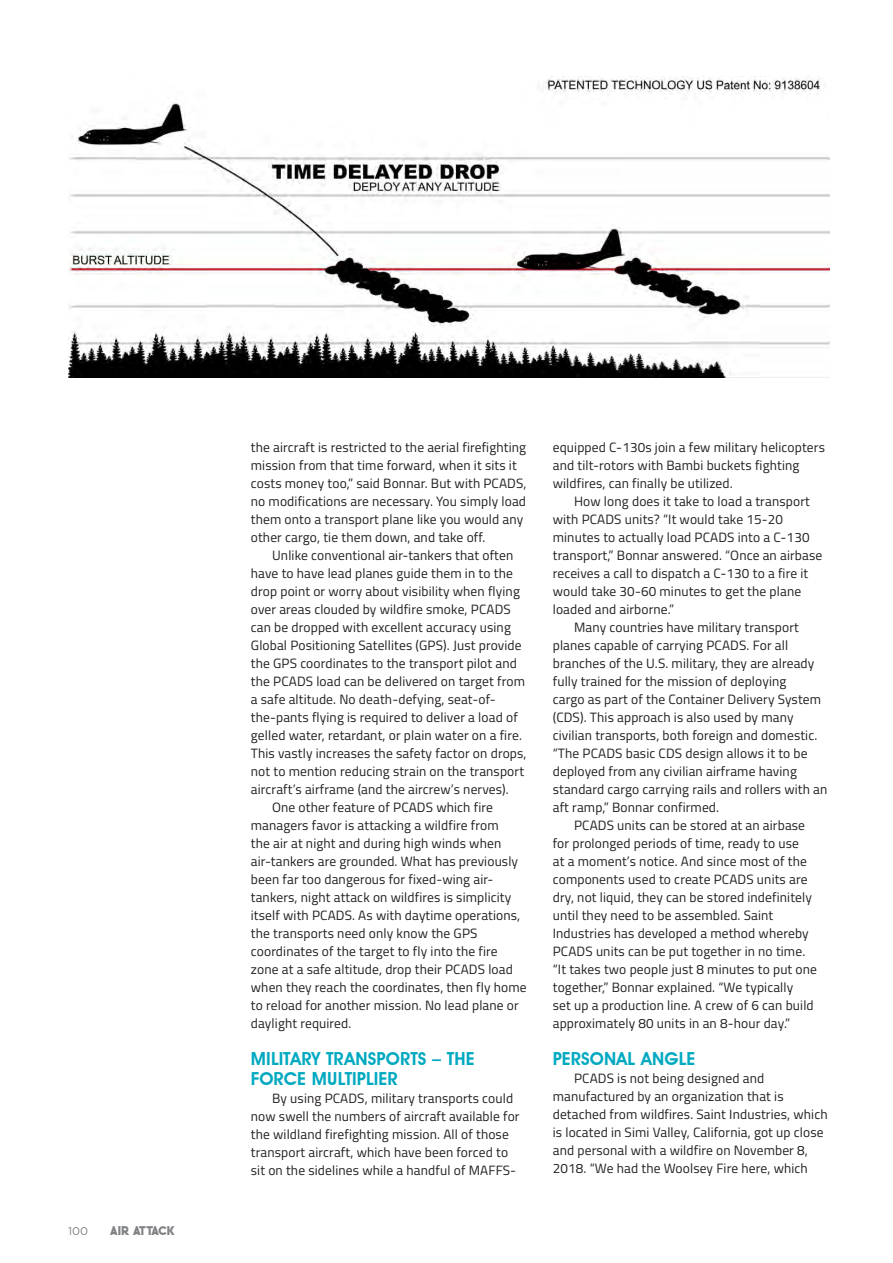
<style>
.page{position:relative;width:893px;height:1263px;background:#fff}
.page>*{position:absolute;margin:0;border:0;box-sizing:border-box;transform-origin:0 0}
.t1{font:600 18px/19.5px "Advantage";letter-spacing:.005em;color:#00a9c0}
.t2{font:13.5px/18px "Titillium";letter-spacing:.01em;color:#231f20}
.t3{font:11.25px "Columbus";letter-spacing:.05em;color:#808285}
.t4{font:11.25px "Gotham";color:#808285}
</style>
<div class="page">
<img style="left:68px;top:77px;width:761px;height:301px">
<p class="t4" style="left:68px;top:1224px;width:22px">100</p>
<p class="t3" style="left:110px;top:1225px;width:66px">AIR ATTACK</p>
<p class="t2" style="left:251px;top:437px;width:277px">the aircraft is restricted to the aerial firefighting mission from that time forward, when it sits it costs money too,” said Bonnar. But with PCADS, no modifications are necessary. You simply load them onto a transport plane like you would any other cargo, tie them down, and take off.</p>
<p class="t2" style="left:272px;top:545px;width:243px">Unlike conventional air-tankers that often</p>
<p class="t2" style="left:251px;top:563px;width:263px">have to have lead planes guide them in to the</p>
<p class="t2" style="left:251px;top:581px;width:271px">drop point or worry about visibility when flying</p>
<p class="t2" style="left:251px;top:599px;width:261px">over areas clouded by wildfire smoke, PCADS</p>
<p class="t2" style="left:251px;top:617px;width:262px">can be dropped with excellent accuracy using</p>
<p class="t2" style="left:251px;top:635px;width:272px">Global Positioning Satellites (GPS). Just provide</p>
<p class="t2" style="left:251px;top:653px;width:267px">the GPS coordinates to the transport pilot and</p>
<p class="t2" style="left:251px;top:671px;width:276px">the PCADS load can be delivered on target from</p>
<p class="t2" style="left:251px;top:689px;width:246px">a safe altitude. No death-defying, seat-of-</p>
<p class="t2" style="left:251px;top:707px;width:268px">the-pants flying is required to deliver a load of</p>
<p class="t2" style="left:251px;top:725px;width:273px">gelled water, retardant, or plain water on a fire.</p>
<p class="t2" style="left:251px;top:743px;width:277px">This vastly increases the safety factor on drops,</p>
<p class="t2" style="left:251px;top:761px;width:275px">not to mention reducing strain on the transport</p>
<p class="t2" style="left:251px;top:779px;width:259px">aircraft’s airframe (and the aircrew’s nerves).</p>
<p class="t2" style="left:272px;top:797px;width:222px">One other feature of PCADS which fire</p>
<p class="t2" style="left:251px;top:815px;width:249px">managers favor is attacking a wildfire from</p>
<p class="t2" style="left:251px;top:833px;width:252px">the air at night and during high winds when</p>
<p class="t2" style="left:251px;top:851px;width:269px">air-tankers are grounded. What has previously</p>
<p class="t2" style="left:251px;top:869px;width:244px">been far too dangerous for fixed-wing air-</p>
<p class="t2" style="left:251px;top:887px;width:262px">tankers, night attack on wildfires is simplicity</p>
<p class="t2" style="left:251px;top:905px;width:271px">itself with PCADS. As with daytime operations,</p>
<p class="t2" style="left:251px;top:923px;width:228px">the transports need only know the GPS</p>
<p class="t2" style="left:251px;top:941px;width:248px">coordinates of the target to fly into the fire</p>
<p class="t2" style="left:251px;top:959px;width:263px">zone at a safe altitude, drop their PCADS load</p>
<p class="t2" style="left:251px;top:977px;width:277px">when they reach the coordinates, then fly home</p>
<p class="t2" style="left:251px;top:995px;width:269px">to reload for another mission. No lead plane or</p>
<p class="t2" style="left:251px;top:1013px;width:102px">daylight required.</p>
<h1 class="t1" style="left:251px;top:1049px;width:225px">MILITARY TRANSPORTS – THE<br>FORCE MULTIPLIER</h1>
<p class="t2" style="left:251px;top:1088px;width:270px;text-indent:21px">By using PCADS, military transports could now swell the numbers of aircraft available for the wildland firefighting mission. All of those transport aircraft, which have been forced to sit on the sidelines while a handful of MAFFS-</p>
<p class="t2" style="left:553px;top:437px;width:274px">equipped C-130s join a few military helicopters and tilt-rotors with Bambi buckets fighting wildfires, can finally be utilized.</p>
<p class="t2" style="left:574px;top:491px;width:237px">How long does it take to load a transport</p>
<p class="t2" style="left:553px;top:509px;width:232px">with PCADS units? “It would take 15-20</p>
<p class="t2" style="left:553px;top:527px;width:258px">minutes to actually load PCADS into a C-130</p>
<p class="t2" style="left:553px;top:545px;width:271px">transport,” Bonnar answered. “Once an airbase</p>
<p class="t2" style="left:553px;top:563px;width:257px">receives a call to dispatch a C-130 to a fire it</p>
<p class="t2" style="left:553px;top:581px;width:250px">would take 30-60 minutes to get the plane</p>
<p class="t2" style="left:553px;top:599px;width:123px">loaded and airborne.”</p>
<p class="t2" style="left:574px;top:617px;width:226px">Many countries have military transport</p>
<p class="t2" style="left:553px;top:635px;width:237px">planes capable of carrying PCADS. For all</p>
<p class="t2" style="left:553px;top:653px;width:263px">branches of the U.S. military, they are already</p>
<p class="t2" style="left:553px;top:671px;width:235px">fully trained for the mission of deploying</p>
<p class="t2" style="left:553px;top:689px;width:270px">cargo as part of the Container Delivery System</p>
<p class="t2" style="left:553px;top:707px;width:242px">(CDS). This approach is also used by many</p>
<p class="t2" style="left:553px;top:725px;width:266px">civilian transports, both foreign and domestic.</p>
<p class="t2" style="left:553px;top:743px;width:256px">“The PCADS basic CDS design allows it to be</p>
<p class="t2" style="left:553px;top:761px;width:246px">deployed from any civilian airframe having</p>
<p class="t2" style="left:553px;top:779px;width:276px">standard cargo carrying rails and rollers with an</p>
<p class="t2" style="left:553px;top:797px;width:168px">aft ramp,” Bonnar confirmed.</p>
<p class="t2" style="left:574px;top:815px;width:233px">PCADS units can be stored at an airbase</p>
<p class="t2" style="left:553px;top:833px;width:248px">for prolonged periods of time, ready to use</p>
<p class="t2" style="left:553px;top:851px;width:256px">at a moment’s notice. And since most of the</p>
<p class="t2" style="left:553px;top:869px;width:256px">components used to create PCADS units are</p>
<p class="t2" style="left:553px;top:887px;width:261px">dry, not liquid, they can be stored indefinitely</p>
<p class="t2" style="left:553px;top:905px;width:222px">until they need to be assembled. Saint</p>
<p class="t2" style="left:553px;top:923px;width:257px">Industries has developed a method whereby</p>
<p class="t2" style="left:553px;top:941px;width:254px">PCADS units can be put together in no time.</p>
<p class="t2" style="left:553px;top:959px;width:266px">“It takes two people just 8 minutes to put one</p>
<p class="t2" style="left:553px;top:977px;width:242px">together,” Bonnar explained. “We typically</p>
<p class="t2" style="left:553px;top:995px;width:262px">set up a production line. A crew of 6 can build</p>
<p class="t2" style="left:553px;top:1013px;width:239px">approximately 80 units in an 8-hour day.”</p>
<h1 class="t1" style="left:553px;top:1049px;width:144px">PERSONAL ANGLE</h1>
<p class="t2" style="left:553px;top:1069px;width:276px;text-indent:21px">PCADS is not being designed and manufactured by an organization that is detached from wildfires. Saint Industries, which is located in Simi Valley, California, got up close and personal with a wildfire on November 8, 2018. “We had the Woolsey Fire here, which</p>
</div>
